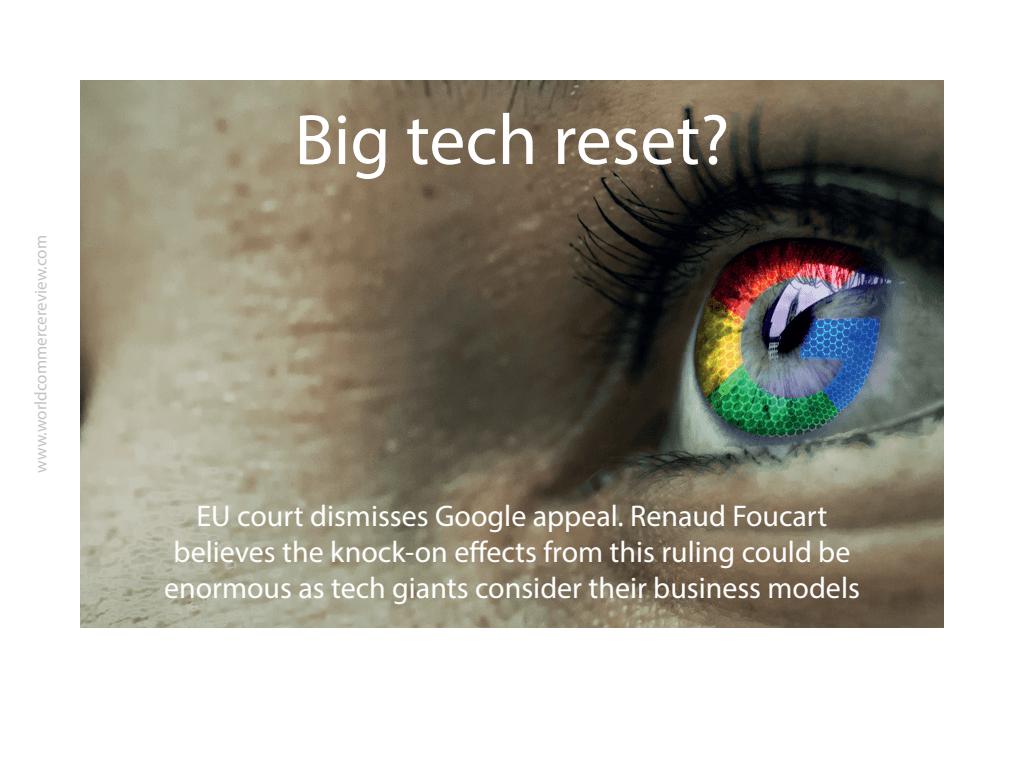
<style>
.page{position:relative;width:1024px;height:768px;background:#fff}
.page>*{position:absolute;margin:0;border:0;box-sizing:border-box;transform-origin:0 0}
.Headline{font:72px "Myriad Pro";color:#fff}
.Intro{font:30px/36px "Myriad Pro";color:#fff;text-align:center}
.t1{font:17px "Myriad Pro";color:#c2c3c3}
</style>
<div class="page">
<img style="left:80px;top:80px;width:864px;height:548px">
<p class="t1" style="left:30px;top:473px;width:239px;rotate:-90deg">www.worldcommercereview.com</p>
<p class="Headline" style="left:295px;top:95px;width:436px">Big tech reset?</p>
<p class="Intro" style="left:164px;top:497px;width:697px">EU court dismisses Google appeal. Renaud Foucart believes the knock-on effects from this ruling could be enormous as tech giants consider their business models</p>
</div>
